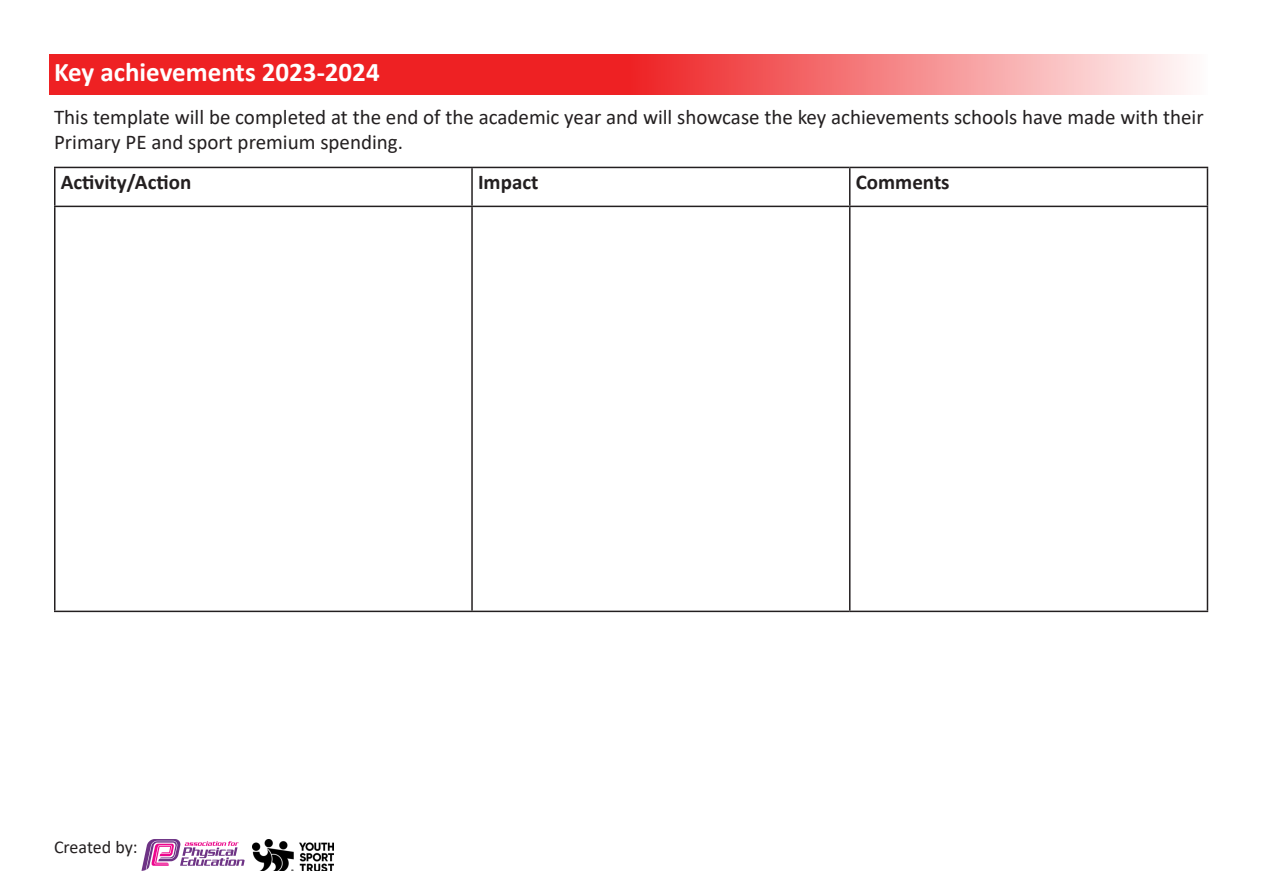
<style>
.page{position:relative;width:1263px;height:893px;background:#fff}
.page>*{position:absolute;margin:0;border:0;box-sizing:border-box;transform-origin:0 0}
.t1{font:700 27px "Calibri";color:#fff}
.t2{font:21px/25.2px "Calibri";color:#231f20}
.t3{font:700 21px "Calibri";color:#231f20}
.t4{font:18px "Calibri";letter-spacing:-.005em;color:#231f20}
</style>
<div class="page">
<img style="left:252px;top:839px;width:82px;height:32px">
<svg style="left:141px;top:839px;width:104px;height:32px"></svg>
<svg style="left:49px;top:54px;width:1137px;height:41px;background:#f15456"></svg>
<hr style="left:54px;top:167px;width:418px;height:1px;background:#231f20">
<hr style="left:54px;top:168px;width:2px;height:38px;background:#231f20">
<hr style="left:472px;top:167px;width:378px;height:1px;background:#231f20">
<hr style="left:471px;top:168px;width:2px;height:38px;background:#231f20">
<hr style="left:850px;top:167px;width:358px;height:1px;background:#231f20">
<hr style="left:849px;top:168px;width:1px;height:38px;background:#231f20">
<hr style="left:1207px;top:168px;width:1px;height:38px;background:#231f20">
<hr style="left:54px;top:206px;width:418px;height:1px;background:#231f20">
<hr style="left:54px;top:207px;width:2px;height:404px;background:#231f20">
<hr style="left:472px;top:206px;width:378px;height:1px;background:#231f20">
<hr style="left:471px;top:207px;width:2px;height:404px;background:#231f20">
<hr style="left:850px;top:206px;width:358px;height:1px;background:#231f20">
<hr style="left:849px;top:207px;width:1px;height:404px;background:#231f20">
<hr style="left:1207px;top:207px;width:1px;height:404px;background:#231f20">
<hr style="left:54px;top:611px;width:418px;height:1px;background:#231f20">
<hr style="left:472px;top:611px;width:378px;height:1px;background:#231f20">
<hr style="left:850px;top:611px;width:358px;height:1px;background:#231f20">
<p class="t1" style="left:54px;top:53px;width:327px">Key achievements 2023-2024</p>
<p class="t2" style="left:54px;top:104px;width:1151px">This template will be completed at the end of the academic year and will showcase the key achievements schools have made with their<br>Primary PE and sport premium spending.</p>
<p class="t3" style="left:61px;top:167px;width:132px">Activity/Action</p>
<p class="t3" style="left:478px;top:167px;width:62px">Impact</p>
<p class="t3" style="left:856px;top:167px;width:95px">Comments</p>
<p class="t4" style="left:54px;top:834px;width:85px">Created by:</p>
</div>
